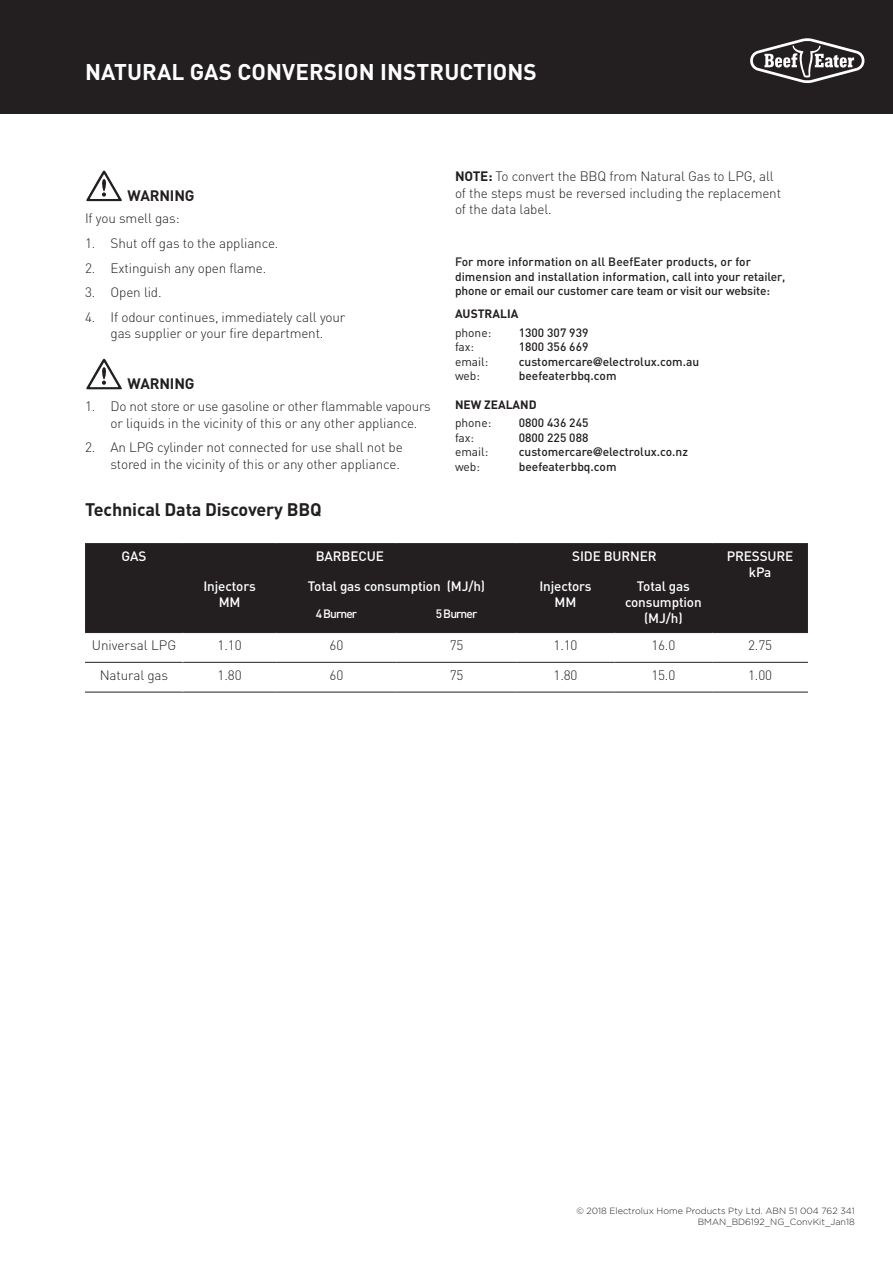
<style>
.page{position:relative;width:893px;height:1263px;background:#fff}
.page>*{position:absolute;margin:0;border:0;box-sizing:border-box;transform-origin:0 0}
.t1{font:700 22.5px "DIN";letter-spacing:.005em;color:#fff}
.t2{font:700 18px "DIN";letter-spacing:-.01em;color:#231f20}
.t3{font:18px "Westinghouse Gothic Bk";color:#231f20}
.t4{font:700 15px "DIN";letter-spacing:-.01em;color:#231f20}
.t5{font:300 13.5px/16.2px "DIN";letter-spacing:-.01em;color:#231f20}
.t6{font:500 13.5px/16.2px "DIN";letter-spacing:-.01em;color:#fff;text-align:center}
.t7{font:500 12px/14.4px "DIN";color:#231f20}
.t8{font:12px "DIN";color:#231f20}
.t9{font:700 12px "DIN";color:#231f20}
.t10{font:500 12px "DIN";letter-spacing:-.075em;color:#fff}
.t11{font:300 9px/10.8px "Gotham";color:#231f20;text-align:right}
.s1{font-weight:700}
.s2{font-family:"Helvetica Neue LT Std";font-weight:700}
</style>
<div class="page">
<div style="left:0;top:0;width:893px;height:113px;background:#231f20"></div>
<svg style="left:86px;top:171px;width:36px;height:30px"></svg>
<svg style="left:86px;top:359px;width:36px;height:30px"></svg>
<svg style="left:750px;top:38px;width:114px;height:45px"></svg>
<div style="left:85px;top:544px;width:723px;height:88px;background:#231f20"></div>
<hr style="left:85px;top:543px;width:98px;height:1px;background:#231f20">
<hr style="left:183px;top:543px;width:93px;height:1px;background:#231f20">
<hr style="left:276px;top:543px;width:120px;height:1px;background:#231f20">
<hr style="left:396px;top:543px;width:121px;height:1px;background:#231f20">
<hr style="left:517px;top:543px;width:97px;height:1px;background:#231f20">
<hr style="left:614px;top:543px;width:98px;height:1px;background:#231f20">
<hr style="left:712px;top:543px;width:96px;height:1px;background:#231f20">
<hr style="left:183px;top:573px;width:93px;height:1px;background:#231f20">
<hr style="left:276px;top:573px;width:120px;height:1px;background:#231f20">
<hr style="left:396px;top:573px;width:121px;height:1px;background:#231f20">
<hr style="left:517px;top:573px;width:97px;height:1px;background:#231f20">
<hr style="left:614px;top:573px;width:98px;height:1px;background:#231f20">
<hr style="left:276px;top:601px;width:120px;height:1px;background:#231f20">
<hr style="left:396px;top:601px;width:121px;height:1px;background:#231f20">
<hr style="left:85px;top:692px;width:98px;height:1px;background:#231f20">
<hr style="left:183px;top:692px;width:93px;height:1px;background:#231f20">
<hr style="left:276px;top:692px;width:120px;height:1px;background:#231f20">
<hr style="left:396px;top:692px;width:121px;height:1px;background:#231f20">
<hr style="left:517px;top:692px;width:97px;height:1px;background:#231f20">
<hr style="left:614px;top:692px;width:98px;height:1px;background:#231f20">
<hr style="left:712px;top:692px;width:96px;height:1px;background:#231f20">
<svg style="left:85px;top:632px;width:723px;height:60px"></svg>
<h1 class="t1" style="left:85px;top:57px;width:453px">NATURAL GAS CONVERSION INSTRUCTIONS</h1>
<h2 class="t3" style="left:129px;top:185px;width:62px">WARNING</h2>
<p class="t5" style="left:85px;top:210px;width:96px">If you smell gas:</p>
<p class="t5" style="left:85px;top:235px;width:195px">1. Shut off gas to the appliance.</p>
<p class="t5" style="left:85px;top:260px;width:183px">2. Extinguish any open flame.</p>
<p class="t5" style="left:85px;top:284px;width:78px">3. Open lid.</p>
<p class="t5" style="left:85px;top:309px;width:262px;text-align:center">4. If odour continues, immediately call your gas supplier or your fire department.</p>
<p class="t4" style="left:127px;top:374px;width:69px">WARNING</p>
<p class="t4" style="left:127px;top:185px;width:69px">WARNING</p>
<h2 class="t3" style="left:129px;top:373px;width:62px">WARNING</h2>
<p class="t5" style="left:111px;top:398px;width:322px;text-indent:-26px">1. Do not store or use gasoline or other flammable vapours or liquids in the vicinity of this or any other appliance.</p>
<p class="t5" style="left:85px;top:439px;width:319px;text-align:right">2. An LPG cylinder not connected for use shall not be stored in the vicinity of this or any other appliance.</p>
<h2 class="t2" style="left:85px;top:497px;width:238px">Technical Data Discovery BBQ</h2>
<p class="t5" style="left:455px;top:168px;width:328px"><span class="s1">NOTE:</span> To convert the BBQ from Natural Gas to LPG, all of the steps must be reversed including the replacement of the data label.</p>
<p class="t7" style="left:455px;top:254px;width:332px">For more information on all BeefEater products, or for dimension and installation information, call into your retailer, phone or email our customer care team or visit our website:</p>
<p class="t9" style="left:455px;top:306px;width:65px">AUSTRALIA</p>
<p class="t8" style="left:455px;top:325px;width:38px">phone:</p>
<p class="t7" style="left:519px;top:325px;width:71px">1300 307 939</p>
<p class="t8" style="left:455px;top:339px;width:21px">fax:</p>
<p class="t7" style="left:519px;top:339px;width:71px">1800 356 669</p>
<p class="t8" style="left:455px;top:354px;width:35px">email:</p>
<p class="t7" style="left:519px;top:354px;width:182px">customercare<span class="s2">@</span>electrolux.com.au</p>
<p class="t8" style="left:455px;top:368px;width:27px">web:</p>
<p class="t7" style="left:519px;top:368px;width:99px">beefeaterbbq.com</p>
<p class="t9" style="left:455px;top:397px;width:83px">NEW ZEALAND</p>
<p class="t8" style="left:455px;top:416px;width:38px">phone:</p>
<p class="t7" style="left:519px;top:415px;width:71px">0800 436 245</p>
<p class="t8" style="left:455px;top:430px;width:21px">fax:</p>
<p class="t7" style="left:519px;top:430px;width:71px">0800 225 088</p>
<p class="t8" style="left:455px;top:444px;width:35px">email:</p>
<p class="t7" style="left:519px;top:444px;width:171px">customercare<span class="s2">@</span>electrolux.co.nz</p>
<p class="t8" style="left:455px;top:459px;width:27px">web:</p>
<p class="t7" style="left:519px;top:459px;width:99px">beefeaterbbq.com</p>
<p class="t6" style="left:122px;top:548px;width:26px">GAS</p>
<p class="t6" style="left:316px;top:548px;width:70px">BARBECUE</p>
<p class="t6" style="left:572px;top:548px;width:86px">SIDE BURNER</p>
<p class="t6" style="left:727px;top:548px;width:68px">PRESSURE kPa</p>
<p class="t6" style="left:203px;top:577px;width:54px">Injectors<br>MM</p>
<p class="t6" style="left:308px;top:577px;width:179px">Total gas consumption (MJ/h)</p>
<p class="t6" style="left:539px;top:577px;width:54px">Injectors<br>MM</p>
<p class="t6" style="left:625px;top:577px;width:78px">Total gas consumption (MJ/h)</p>
<p class="t10" style="left:316px;top:606px;width:43px">4 Burner</p>
<p class="t10" style="left:436px;top:606px;width:43px">5 Burner</p>
<p class="t5" style="left:92px;top:637px;width:86px">Universal LPG</p>
<p class="t5" style="left:218px;top:637px;width:25px">1.10</p>
<p class="t5" style="left:330px;top:637px;width:15px">60</p>
<p class="t5" style="left:450px;top:637px;width:15px">75</p>
<p class="t5" style="left:554px;top:637px;width:25px">1.10</p>
<p class="t5" style="left:651px;top:637px;width:25px">16.0</p>
<p class="t5" style="left:748px;top:637px;width:25px">2.75</p>
<p class="t5" style="left:100px;top:666px;width:70px">Natural gas</p>
<p class="t5" style="left:218px;top:666px;width:25px">1.80</p>
<p class="t5" style="left:330px;top:666px;width:15px">60</p>
<p class="t5" style="left:450px;top:666px;width:15px">75</p>
<p class="t5" style="left:554px;top:666px;width:25px">1.80</p>
<p class="t5" style="left:651px;top:666px;width:25px">15.0</p>
<p class="t5" style="left:748px;top:666px;width:25px">1.00</p>
<p class="t11" style="left:576px;top:1205px;width:280px">© 2018 Electrolux Home Products Pty Ltd. ABN 51 004 762 341<br>BMAN_BD6192_NG_ConvKit_Jan18</p>
</div>
